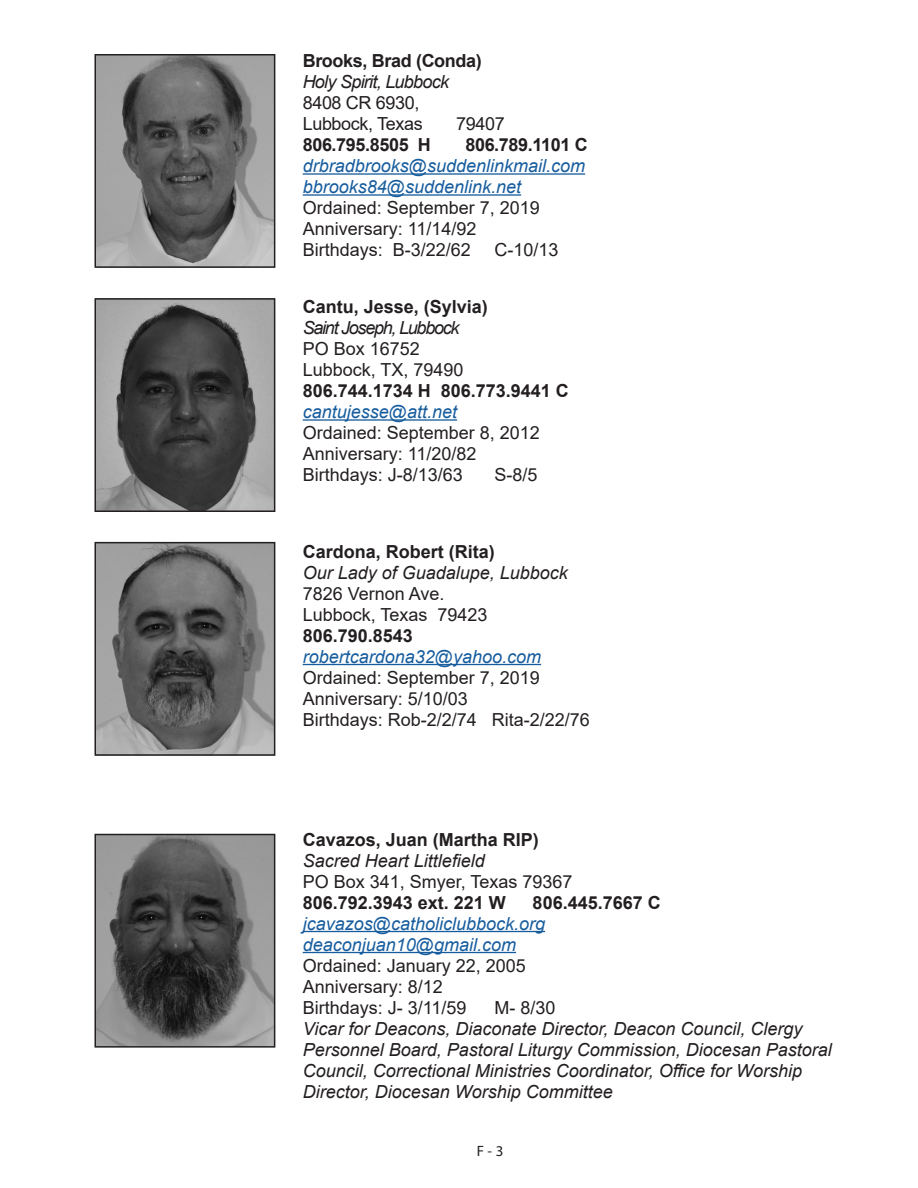
<style>
.page{position:relative;width:918px;height:1188px;background:#fff}
.page>*{position:absolute;margin:0;border:0;box-sizing:border-box;transform-origin:0 0}
.Default{font:18px "Arial";color:#231f20}
.Default-2{font:italic 18px/21px "Arial";color:#231f20}
.Default-3{font:italic 18px "Arial";color:#175d9e}
.Default-4{font:700 18px "Arial";color:#231f20}
.Default-5{font:700 18px "Arial";letter-spacing:-.02em;color:#231f20}
.Default-6{font:18px "Arial";letter-spacing:-.02em;color:#231f20}
.Default-7{font:italic 18px "Arial";letter-spacing:-.07em;color:#231f20}
.Default-8{font:italic 18px "Arial";letter-spacing:-.04em;color:#231f20}
.t1{font:15px "Myriad Pro";color:#231f20}
</style>
<div class="page">
<hr style="left:303px;top:173px;width:282px;height:2px;background:#175d9e">
<hr style="left:303px;top:194px;width:218px;height:2px;background:#175d9e">
<hr style="left:303px;top:419px;width:154px;height:2px;background:#175d9e">
<hr style="left:303px;top:664px;width:238px;height:1px;background:#175d9e">
<hr style="left:303px;top:931px;width:242px;height:1px;background:#175d9e">
<hr style="left:303px;top:952px;width:213px;height:1px;background:#175d9e">
<img style="left:97px;top:57px;width:175px;height:208px">
<div style="left:94px;top:54px;width:181px;height:214px;border:2px solid #231f20"></div>
<img style="left:97px;top:545px;width:175px;height:208px">
<div style="left:94px;top:542px;width:181px;height:214px;border:2px solid #231f20"></div>
<img style="left:97px;top:301px;width:175px;height:208px">
<div style="left:94px;top:298px;width:181px;height:214px;border:2px solid #231f20"></div>
<img style="left:97px;top:837px;width:175px;height:208px">
<div style="left:94px;top:834px;width:181px;height:214px;border:2px solid #231f20"></div>
<p class="Default-5" style="left:303px;top:48px;width:181px">Brooks, Brad (Conda)</p>
<p class="Default-8" style="left:303px;top:70px;width:148px">Holy Spirit, Lubbock</p>
<p class="Default-6" style="left:303px;top:90px;width:118px">8408 CR 6930,</p>
<p class="Default-6" style="left:303px;top:111px;width:122px">Lubbock, Texas</p>
<p class="Default" style="left:456px;top:111px;width:50px">79407</p>
<p class="Default-5" style="left:303px;top:132px;width:130px">806.795.8505 H</p>
<p class="Default-5" style="left:465px;top:132px;width:124px">806.789.1101 C</p>
<p class="Default-3" style="left:303px;top:154px;width:284px">drbradbrooks@suddenlinkmail.com</p>
<p class="Default-3" style="left:303px;top:175px;width:220px">bbrooks84@suddenlink.net</p>
<p class="Default" style="left:303px;top:195px;width:239px">Ordained: September 7, 2019</p>
<p class="Default" style="left:303px;top:216px;width:175px">Anniversary: 11/14/92</p>
<p class="Default" style="left:303px;top:237px;width:170px">Birthdays: B-3/22/62</p>
<p class="Default" style="left:494px;top:237px;width:66px">C-10/13</p>
<p class="Default-4" style="left:303px;top:294px;width:187px">Cantu, Jesse, (Sylvia)</p>
<p class="Default-7" style="left:303px;top:316px;width:158px">Saint Joseph, Lubbock</p>
<p class="Default" style="left:303px;top:336px;width:119px">PO Box 16752</p>
<p class="Default" style="left:303px;top:357px;width:162px">Lubbock, TX, 79490</p>
<p class="Default-4" style="left:303px;top:378px;width:268px">806.744.1734 H 806.773.9441 C</p>
<p class="Default-3" style="left:303px;top:400px;width:156px">cantujesse@att.net</p>
<p class="Default" style="left:303px;top:420px;width:239px">Ordained: September 8, 2012</p>
<p class="Default" style="left:303px;top:441px;width:175px">Anniversary: 11/20/82</p>
<p class="Default" style="left:303px;top:462px;width:162px">Birthdays: J-8/13/63</p>
<p class="Default" style="left:494px;top:462px;width:45px">S-8/5</p>
<p class="Default-4" style="left:303px;top:539px;width:194px">Cardona, Robert (Rita)</p>
<p class="Default-2" style="left:303px;top:562px;width:267px">Our Lady of Guadalupe, Lubbock</p>
<p class="Default" style="left:303px;top:581px;width:143px">7826 Vernon Ave.</p>
<p class="Default" style="left:303px;top:602px;width:186px">Lubbock, Texas 79423</p>
<p class="Default-4" style="left:303px;top:623px;width:112px">806.790.8543</p>
<p class="Default-3" style="left:303px;top:645px;width:240px">robertcardona32@yahoo.com</p>
<p class="Default" style="left:303px;top:665px;width:239px">Ordained: September 7, 2019</p>
<p class="Default" style="left:303px;top:686px;width:167px">Anniversary: 5/10/03</p>
<p class="Default" style="left:303px;top:707px;width:289px">Birthdays: Rob-2/2/74 Rita-2/22/76</p>
<p class="Default-4" style="left:303px;top:827px;width:238px">Cavazos, Juan (Martha RIP)</p>
<p class="Default-2" style="left:303px;top:850px;width:184px">Sacred Heart Littlefield</p>
<p class="Default" style="left:303px;top:869px;width:271px">PO Box 341, Smyer, Texas 79367</p>
<p class="Default-4" style="left:303px;top:890px;width:205px">806.792.3943 ext. 221 W</p>
<p class="Default-4" style="left:533px;top:890px;width:130px">806.445.7667 C</p>
<p class="Default-3" style="left:303px;top:912px;width:244px">jcavazos@catholiclubbock.org</p>
<p class="Default-3" style="left:303px;top:933px;width:215px">deaconjuan10@gmail.com</p>
<p class="Default" style="left:303px;top:953px;width:225px">Ordained: January 22, 2005</p>
<p class="Default" style="left:303px;top:974px;width:142px">Anniversary: 8/12</p>
<p class="Default" style="left:303px;top:995px;width:165px">Birthdays: J- 3/11/59</p>
<p class="Default" style="left:494px;top:995px;width:63px">M- 8/30</p>
<p class="Default-2" style="left:303px;top:1018px;width:531px">Vicar for Deacons, Diaconate Director, Deacon Council, Clergy Personnel Board, Pastoral Liturgy Commission, Diocesan Pastoral Council, Correctional Ministries Coordinator, Office for Worship Director, Diocesan Worship Committee</p>
<p class="t1" style="left:477px;top:1141px;width:28px">F - 3</p>
</div>
